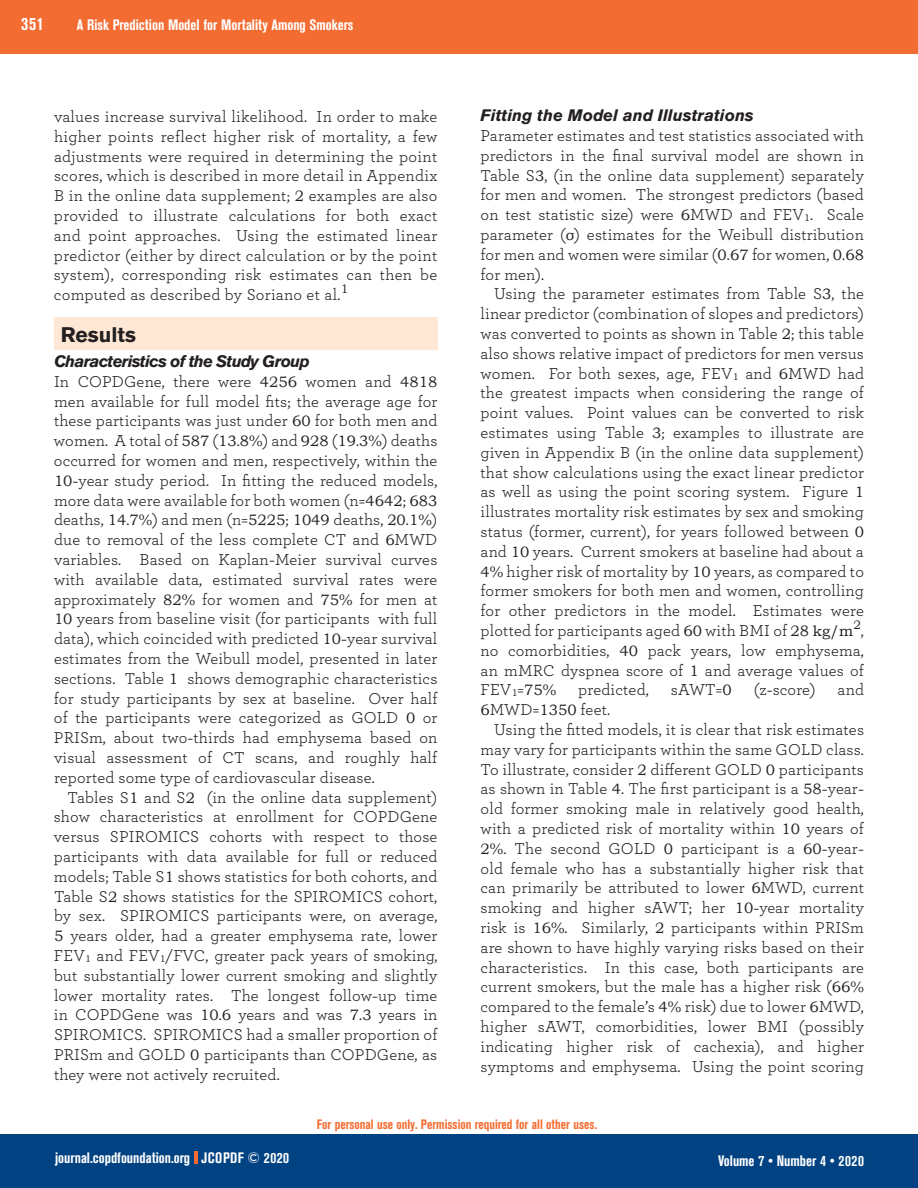
<style>
.page{position:relative;width:918px;height:1188px;background:#fff}
.page>*{position:absolute;margin:0;border:0;box-sizing:border-box;transform-origin:0 0}
.t1{font:700 21px "Akzidenz Grotesk BE";color:#231f20}
.t2{font:700 condensed 18px "Akzidenz Grotesk BE";color:#fff}
.t3{font:16.5px/19.8px "Breathe";letter-spacing:.01em;color:#231f20;text-align:justify}
.t4{font:italic 700 16.5px "Akzidenz Grotesk BQ";color:#231f20}
.t5{font:italic 700 16.5px "Akzidenz Grotesk BQ";letter-spacing:-.045em;color:#231f20}
.t6{font:700 condensed 15px "Akzidenz Grotesk BE";color:#fff}
.t7{font:700 condensed 13.5px "Akzidenz Grotesk BE";color:#f36c32}
.t8{font:12.3px "Bookman Old Style";color:#231f20}
.s1{font-family:"Bookman Old Style";font-size:15px}
.s2{font-family:"Bookman Old Style";font-size:9.6px}
.s3{font-family:"Breathe";font-size:16.5px}
</style>
<div class="page">
<div style="left:0;top:1134px;width:918px;height:54px;background:#004282"></div>
<div style="left:0;top:0;width:918px;height:54px;background:#f36c32"></div>
<svg style="left:194px;top:1152px;width:3px;height:12px"></svg>
<div style="left:54px;top:317px;width:383px;height:33px;background:#fee7d4"></div>
<p class="t2" style="left:21px;top:13px;width:24px">351</p>
<p class="t6" style="left:77px;top:16px;width:278px">A Risk Prediction Model for Mortality Among Smokers</p>
<p class="t3" style="left:54px;top:106px;width:385px">values increase survival likelihood. In order to make higher points reflect higher risk of mortality, a few adjustments were required in determining the point scores, which is described in more detail in Appendix B in the online data supplement; <span class="s1">2</span> examples are also provided to illustrate calculations for both exact and point approaches. Using the estimated linear predictor (either by direct calculation or by the point system), corresponding risk estimates can then be computed as described by Soriano et al.<sup>1</sup></p>
<p class="t1" style="left:61px;top:322px;width:77px">Results</p>
<p class="t5" style="left:54px;top:351px;width:257px">Characteristics of the Study Group</p>
<p class="t3" style="left:54px;top:371px;width:385px">In COPDGene, there were <span class="s1">4256</span> women and <span class="s1">4818 </span>men available for full model fits; the average age for these participants was just under <span class="s1">60</span> for both men and women. A total of <span class="s1">587</span> (<span class="s1">13</span>.<span class="s1">8%</span>) and <span class="s1">928</span> (<span class="s1">19</span>.<span class="s1">3%</span>) deaths occurred for women and men, respectively, within the <span class="s1">10-</span>year study period. In fitting the reduced models, more data were available for both women (n=<span class="s1">4642</span>; <span class="s1">683 </span>deaths, <span class="s1">14</span>.<span class="s1">7%</span>) and men (n=<span class="s1">5225</span>; <span class="s1">1049</span> deaths, <span class="s1">20</span>.<span class="s1">1%</span>) due to removal of the less complete CT and <span class="s1">6</span>MWD variables. Based on Kaplan<span class="s1">-</span>Meier survival curves with available data, estimated survival rates were approximately <span class="s1">82%</span> for women and <span class="s1">75%</span> for men at <span class="s1">10</span> years from baseline visit (for participants with full data), which coincided with predicted <span class="s1">10-</span>year survival estimates from the Weibull model, presented in later sections. Table <span class="s1">1</span> shows demographic characteristics for study participants by sex at baseline. Over half of the participants were categorized as GOLD <span class="s1">0</span> or PRISm, about two<span class="s1">-</span>thirds had emphysema based on visual assessment of CT scans, and roughly half reported some type of cardiovascular disease.</p>
<p class="t3" style="left:54px;top:786px;width:385px;text-indent:14px">Tables S<span class="s1">1</span> and S<span class="s1">2</span> (in the online data supplement) show characteristics at enrollment for COPDGene versus SPIROMICS cohorts with respect to those participants with data available for full or reduced models; Table S<span class="s1">1</span> shows statistics for both cohorts, and Table S<span class="s1">2</span> shows statistics for the SPIROMICS cohort, by sex. SPIROMICS participants were, on average, <span class="s1">5</span> years older, had a greater emphysema rate, lower FEV<span class="s2">1</span> and FEV<span class="s2">1</span>/FVC, greater pack years of smoking, but substantially lower current smoking and slightly lower mortality rates. The longest follow<span class="s1">-</span>up time in COPDGene was <span class="s1">10</span>.<span class="s1">6</span> years and was <span class="s1">7</span>.<span class="s1">3</span> years in SPIROMICS. SPIROMICS had a smaller proportion of PRISm and GOLD <span class="s1">0</span> participants than COPDGene, as they were not actively recruited.</p>
<p class="t4" style="left:481px;top:106px;width:275px">Fitting the Model and Illustrations</p>
<p class="t3" style="left:481px;top:125px;width:385px">Parameter estimates and test statistics associated with predictors in the final survival model are shown in Table S<span class="s1">3</span>, (in the online data supplement) separately for men and women. The strongest predictors (based on test statistic size) were <span class="s1">6</span>MWD and FEV<span class="s2">1</span>. Scale parameter (<span class="s1">σ</span>) estimates for the Weibull distribution for men and women were similar (<span class="s1">0</span>.<span class="s1">67</span> for women, <span class="s1">0</span>.<span class="s1">68 </span>for men).</p>
<p class="t3" style="left:481px;top:283px;width:385px;text-indent:14px">Using the parameter estimates from Table S<span class="s1">3</span>, the linear predictor (combination of slopes and predictors) was converted to points as shown in Table <span class="s1">2</span>; this table also shows relative impact of predictors for men versus women. For both sexes, age, FEV<span class="s2">1</span> and <span class="s1">6</span>MWD had the greatest impacts when considering the range of point values. Point values can be converted to risk estimates using Table <span class="s1">3</span>; examples to illustrate are given in Appendix B (in the online data supplement) that show calculations using the exact linear predictor as well as using the point scoring system. Figure <span class="s1">1 </span>illustrates mortality risk estimates by sex and smoking status (former, current), for years followed between <span class="s1">0 </span>and <span class="s1">10</span> years. Current smokers at baseline had about a <span class="s1">4%</span> higher risk of mortality by <span class="s1">10</span> years, as compared to former smokers for both men and women, controlling for other predictors in the model. Estimates were plotted for participants aged <span class="s1">60</span> with BMI of <span class="s1">28 kg/m</span></p>
<p class="t8" style="left:853px;top:617px;width:12px">2<span class="s3">,</span></p>
<p class="t3" style="left:481px;top:640px;width:385px">no comorbidities, <span class="s1">40</span> pack years, low emphysema, an mMRC dyspnea score of <span class="s1">1</span> and average values of FEV<span class="s2">1</span>=<span class="s1">75%</span></p>
<p class="t3" style="left:578px;top:679px;width:72px">predicted,</p>
<p class="t3" style="left:671px;top:679px;width:62px">sAWT=<span class="s1">0</span></p>
<p class="t3" style="left:754px;top:679px;width:63px">(z<span class="s1">-</span>score)</p>
<p class="t3" style="left:838px;top:679px;width:28px">and</p>
<p class="t3" style="left:481px;top:699px;width:131px"><span class="s1">6</span>MWD=<span class="s1">1350</span> feet.</p>
<p class="t3" style="left:494px;top:719px;width:371px">Using the fitted models, it is clear that risk estimates</p>
<p class="t3" style="left:481px;top:739px;width:385px">may vary for participants within the same GOLD class.</p>
<p class="t3" style="left:481px;top:758px;width:385px">To illustrate, consider <span class="s1">2</span> different GOLD <span class="s1">0</span> participants</p>
<p class="t3" style="left:481px;top:778px;width:385px">as shown in Table <span class="s1">4</span>. The first participant is a <span class="s1">58-</span>year<span class="s1">-</span></p>
<p class="t3" style="left:481px;top:798px;width:385px">old former smoking male in relatively good health,</p>
<p class="t3" style="left:481px;top:818px;width:385px">with a predicted risk of mortality within <span class="s1">10</span> years of</p>
<p class="t3" style="left:481px;top:838px;width:385px"><span class="s1">2%</span>. The second GOLD <span class="s1">0</span> participant is a <span class="s1">60-</span>year<span class="s1">-</span></p>
<p class="t3" style="left:481px;top:857px;width:385px">old female who has a substantially higher risk that</p>
<p class="t3" style="left:481px;top:877px;width:385px">can primarily be attributed to lower <span class="s1">6</span>MWD, current</p>
<p class="t3" style="left:481px;top:897px;width:385px">smoking and higher sAWT; her <span class="s1">10-</span>year mortality</p>
<p class="t3" style="left:481px;top:917px;width:385px">risk is <span class="s1">16%</span>. Similarly, <span class="s1">2</span> participants within PRISm</p>
<p class="t3" style="left:481px;top:937px;width:385px">are shown to have highly varying risks based on their</p>
<p class="t3" style="left:481px;top:956px;width:385px">characteristics. In this case, both participants are</p>
<p class="t3" style="left:481px;top:976px;width:385px">current smokers, but the male has a higher risk (<span class="s1">66%</span></p>
<p class="t3" style="left:481px;top:996px;width:385px">compared to the female’s <span class="s1">4%</span> risk) due to lower <span class="s1">6</span>MWD,</p>
<p class="t3" style="left:481px;top:1016px;width:385px">higher sAWT, comorbidities, lower BMI (possibly</p>
<p class="t3" style="left:481px;top:1036px;width:385px">indicating higher risk of cachexia), and higher</p>
<p class="t3" style="left:481px;top:1055px;width:385px">symptoms and emphysema. Using the point scoring</p>
<p class="t7" style="left:317px;top:1117px;width:282px">For personal use only. Permission required for all other uses.</p>
<p class="t6" style="left:55px;top:1149px;width:236px">journal.copdfoundation.org JCOPDF © 2020</p>
<p class="t6" style="left:718px;top:1152px;width:147px">Volume 7 • Number 4 • 2020</p>
</div>
